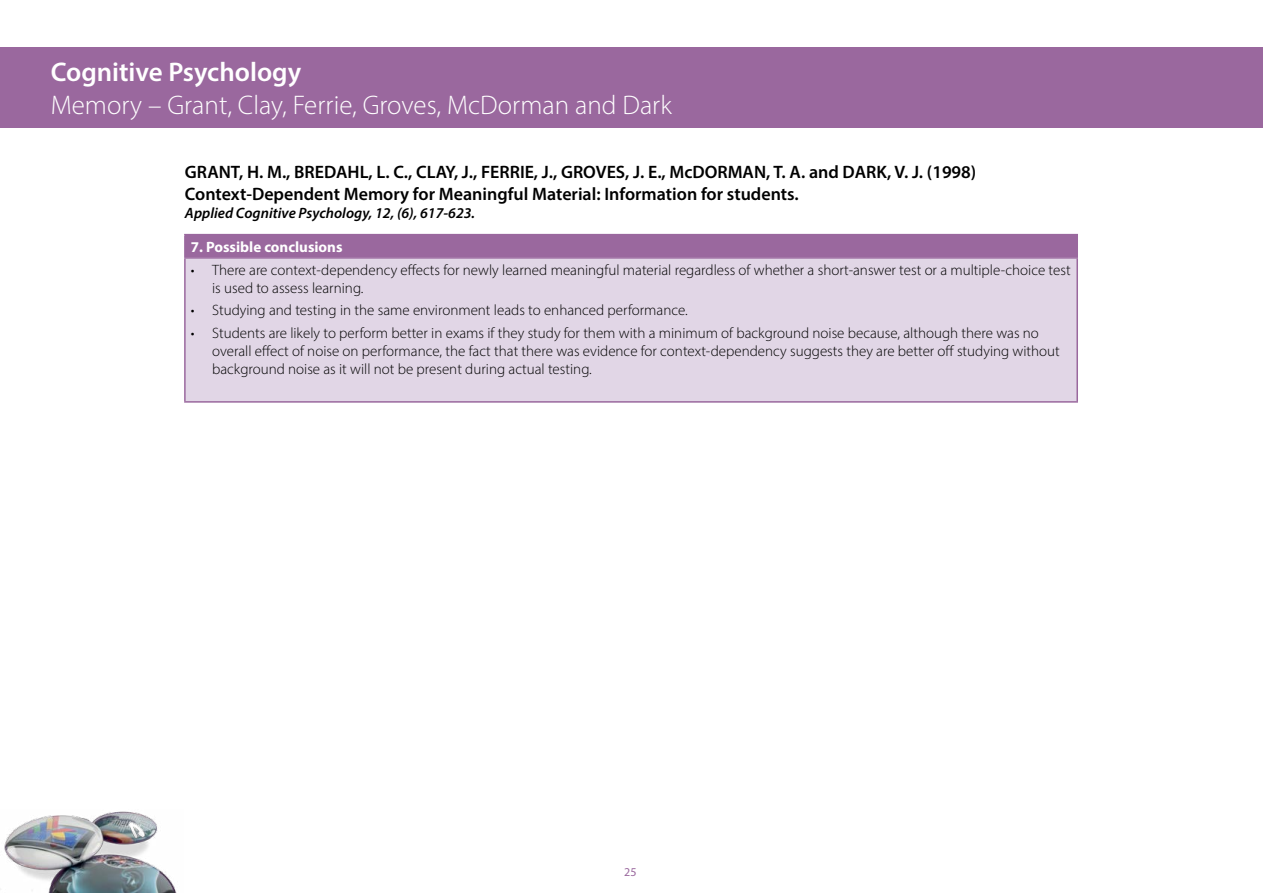
<style>
.page{position:relative;width:1263px;height:893px;background:#fff}
.page>*{position:absolute;margin:0;border:0;box-sizing:border-box;transform-origin:0 0}
.t1{font:300 27px/32.4px "Myriad Pro";color:#fff}
.t2{font:600 18px/21.6px "Myriad Pro";color:#000}
.t3{font:300 15px/18px "Myriad Pro";color:#000}
.t4{font:italic 600 15px "Myriad Pro";color:#000}
.TableHeading{font:700 15px "Myriad Pro";color:#fff}
.t5{font:12px "Myriad Pro";color:#9a689e}
.s1{font-weight:600}
</style>
<div class="page">
<img style="left:4px;top:811px;width:173px;height:82px">
<div style="left:0;top:47px;width:1263px;height:81px;background:#9a689e"></div>
<div style="left:185px;top:235px;width:892px;height:23px;background:#9a689e"></div>
<div style="left:185px;top:258px;width:892px;height:144px;background:#e1d6e6"></div>
<hr style="left:184px;top:235px;width:2px;height:22px;background:#9a689e">
<hr style="left:184px;top:234px;width:894px;height:1px;background:#9a689e">
<hr style="left:1076px;top:235px;width:2px;height:22px;background:#9a689e">
<hr style="left:184px;top:257px;width:894px;height:2px;background:#9a689e">
<hr style="left:184px;top:259px;width:2px;height:142px;background:#9a689e">
<hr style="left:1076px;top:259px;width:2px;height:142px;background:#9a689e">
<hr style="left:184px;top:401px;width:894px;height:2px;background:#9a689e">
<h1 class="t1" style="left:51px;top:56px;width:623px"><span class="s1">Cognitive Psychology<br></span>Memory – Grant, Clay, Ferrie, Groves, McDorman and Dark</h1>
<h3 class="t2" style="left:185px;top:161px;width:793px">GRANT, H. M., BREDAHL, L. C., CLAY, J., FERRIE, J., GROVES, J. E., McDORMAN, T. A. and DARK, V. J. (1998)<br>Context-Dependent Memory for Meaningful Material: Information for students.</h3>
<h3 class="t4" style="left:185px;top:203px;width:292px">Applied Cognitive Psychology, 12, (6), 617-623.</h3>
<p class="TableHeading" style="left:191px;top:237px;width:153px">7. Possible conclusions</p>
<p class="t3" style="left:212px;top:261px;width:860px;text-indent:-21px">• There are context-dependency effects for newly learned meaningful material regardless of whether a short-answer test or a multiple-choice test is used to assess learning.</p>
<p class="t3" style="left:191px;top:301px;width:498px">• Studying and testing in the same environment leads to enhanced performance.</p>
<p class="t3" style="left:212px;top:323px;width:849px;text-indent:-21px">• Students are likely to perform better in exams if they study for them with a minimum of background noise because, although there was no overall effect of noise on performance, the fact that there was evidence for context-dependency suggests they are better off studying without background noise as it will not be present during actual testing.</p>
<p class="t5" style="left:624px;top:865px;width:14px">25</p>
</div>
